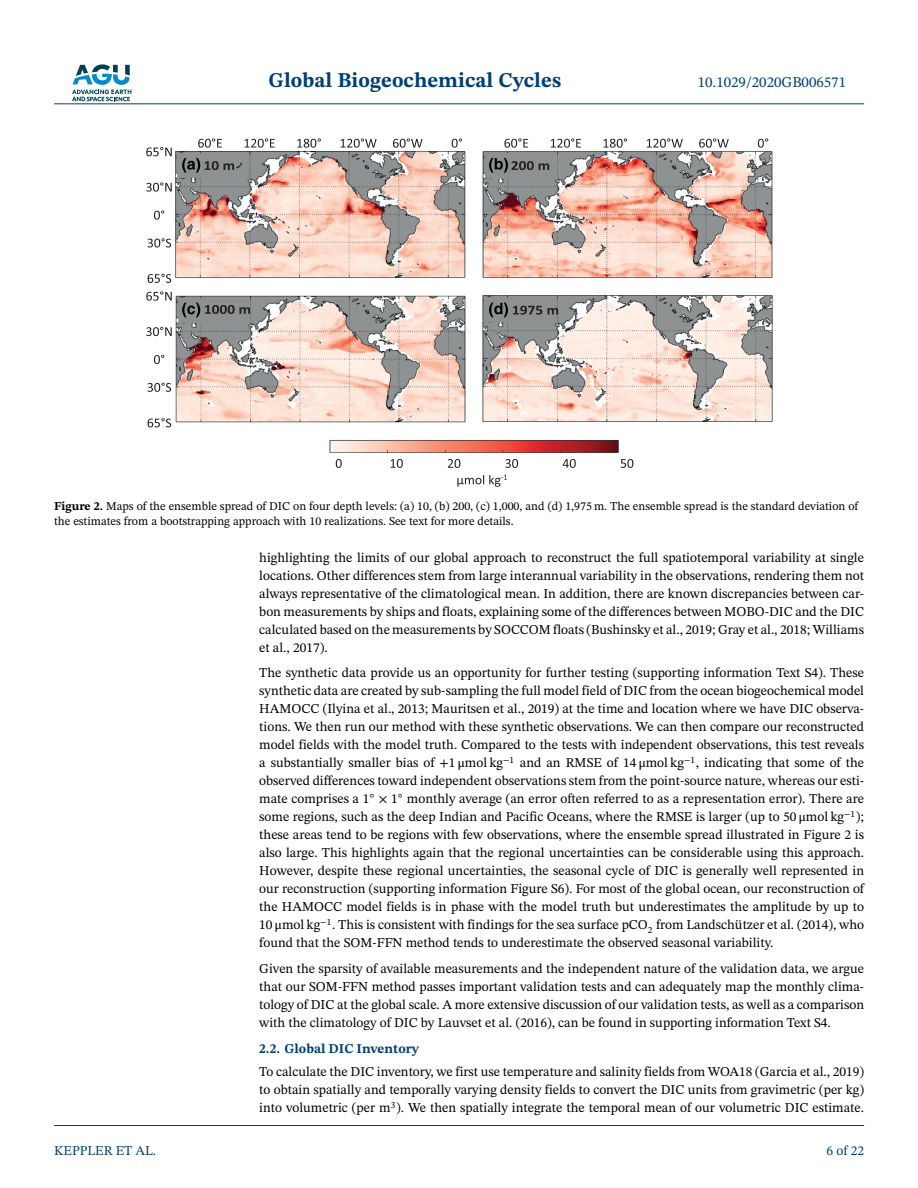
<style>
.page{position:relative;width:918px;height:1188px;background:#fff}
.page>*{position:absolute;margin:0;border:0;box-sizing:border-box;transform-origin:0 0}
.t1{font:700 21px "STIX Two Text";color:#004073}
.t2{font:15px "STIX Two Text";color:#004073}
.t3{font:13.5px/18px "STIX Two Text";color:#000;text-align:justify}
.t4{font:700 13.5px "STIX Two Text";color:#004073}
.t5{font:13.5px "STIX Two Text";color:#004073}
.t6{font:12px/15px "STIX Two Text";color:#000}
.s1{font-weight:700}
.s2{font-family:"STIX Math"}
</style>
<div class="page">
<svg style="left:72px;top:64px;width:59px;height:37px"></svg>
<hr style="left:54px;top:103px;width:810px;height:1px;background:#004073">
<img style="left:176px;top:151px;width:596px;height:302px">
<svg style="left:198px;top:138px;width:24px;height:10px"></svg>
<svg style="left:245px;top:138px;width:30px;height:10px"></svg>
<svg style="left:297px;top:138px;width:24px;height:10px"></svg>
<svg style="left:341px;top:138px;width:36px;height:10px"></svg>
<svg style="left:393px;top:138px;width:30px;height:10px"></svg>
<svg style="left:452px;top:138px;width:10px;height:10px"></svg>
<svg style="left:146px;top:182px;width:26px;height:10px"></svg>
<svg style="left:154px;top:210px;width:10px;height:10px"></svg>
<svg style="left:148px;top:238px;width:23px;height:9px"></svg>
<svg style="left:148px;top:274px;width:23px;height:9px"></svg>
<svg style="left:146px;top:147px;width:26px;height:9px"></svg>
<svg style="left:504px;top:138px;width:24px;height:10px"></svg>
<svg style="left:551px;top:138px;width:30px;height:10px"></svg>
<svg style="left:604px;top:138px;width:23px;height:10px"></svg>
<svg style="left:647px;top:138px;width:36px;height:10px"></svg>
<svg style="left:699px;top:138px;width:30px;height:10px"></svg>
<svg style="left:758px;top:138px;width:10px;height:10px"></svg>
<svg style="left:146px;top:327px;width:26px;height:9px"></svg>
<svg style="left:154px;top:355px;width:10px;height:9px"></svg>
<svg style="left:148px;top:383px;width:23px;height:9px"></svg>
<svg style="left:148px;top:418px;width:23px;height:9px"></svg>
<svg style="left:146px;top:291px;width:26px;height:10px"></svg>
<svg style="left:336px;top:459px;width:6px;height:9px"></svg>
<svg style="left:391px;top:459px;width:12px;height:9px"></svg>
<svg style="left:448px;top:459px;width:12px;height:9px"></svg>
<svg style="left:505px;top:459px;width:13px;height:9px"></svg>
<svg style="left:563px;top:459px;width:13px;height:9px"></svg>
<svg style="left:621px;top:459px;width:12px;height:9px"></svg>
<svg style="left:457px;top:475px;width:50px;height:12px"></svg>
<svg style="left:182px;top:158px;width:52px;height:15px"></svg>
<svg style="left:489px;top:158px;width:60px;height:15px"></svg>
<svg style="left:182px;top:303px;width:68px;height:14px"></svg>
<svg style="left:489px;top:303px;width:69px;height:14px"></svg>
<hr style="left:54px;top:1125px;width:810px;height:1px;background:#004073">
<h1 class="t1" style="left:269px;top:72px;width:294px">Global Biogeochemical Cycles</h1>
<p class="t2" style="left:698px;top:77px;width:150px">10.1029/2020GB006571</p>
<p class="t6" style="left:54px;top:500px;width:806px"><span class="s1">Figure 2.</span> Maps of the ensemble spread of DIC on four depth levels: (a) 10, (b) 200, (c) 1,000, and (d) 1,975 m. The ensemble spread is the standard deviation of the estimates from a bootstrapping approach with 10 realizations. See text for more details.</p>
<p class="t3" style="left:259px;top:550px;width:606px">highlighting the limits of our global approach to reconstruct the full spatiotemporal variability at single locations. Other differences stem from large interannual variability in the observations, rendering them not always representative of the climatological mean. In addition, there are known discrepancies between car&shy;bon measurements by ships and floats, explaining some of the differences between MOBO-DIC and the DIC calculated based on the measurements by SOCCOM floats (Bushinsky et al., 2019; Gray et al., 2018; Williams et al., 2017).</p>
<p class="t3" style="left:259px;top:665px;width:606px">The synthetic data provide us an opportunity for further testing (supporting information Text S4). These synthetic data are created by sub-sampling the full model field of DIC from the ocean biogeochemical model HAMOCC (Ilyina et al., 2013; Mauritsen et al., 2019) at the time and location where we have DIC observa&shy;tions. We then run our method with these synthetic observations. We can then compare our reconstructed model fields with the model truth. Compared to the tests with independent observations, this test reveals a substantially smaller bias of <span class="s2">+</span>1 <span class="s2">μ</span>mol kg<sup>−</sup><sup>1</sup> and an RMSE of 14 <span class="s2">μ</span>mol kg<sup>−</sup><sup>1</sup>, indicating that some of the observed differences toward independent observations stem from the point-source nature, whereas our esti&shy;mate comprises a 1<sup>◦</sup> <span class="s2">×</span> 1<sup>◦</sup> monthly average (an error often referred to as a representation error). There are some regions, such as the deep Indian and Pacific Oceans, where the RMSE is larger (up to 50 <span class="s2">μ</span>mol kg<sup>−</sup><sup>1</sup>); these areas tend to be regions with few observations, where the ensemble spread illustrated in Figure 2 is also large. This highlights again that the regional uncertainties can be considerable using this approach.<br>However, despite these regional uncertainties, the seasonal cycle of DIC is generally well represented in our reconstruction (supporting information Figure S6). For most of the global ocean, our reconstruction of the HAMOCC model fields is in phase with the model truth but underestimates the amplitude by up to 10 <span class="s2">μ</span>mol kg<sup>−</sup><sup>1</sup>. This is consistent with findings for the sea surface pCO<sub>2</sub> from Landschützer et al. (2014), who found that the SOM-FFN method tends to underestimate the observed seasonal variability.</p>
<p class="t3" style="left:259px;top:961px;width:606px">Given the sparsity of available measurements and the independent nature of the validation data, we argue that our SOM-FFN method passes important validation tests and can adequately map the monthly clima&shy;tology of DIC at the global scale. A more extensive discussion of our validation tests, as well as a comparison with the climatology of DIC by Lauvset et al. (2016), can be found in supporting information Text S4.</p>
<p class="t4" style="left:259px;top:1044px;width:161px">2.2. Global DIC Inventory</p>
<p class="t3" style="left:259px;top:1064px;width:606px">To calculate the DIC inventory, we first use temperature and salinity fields from WOA18 (Garcia et al., 2019) to obtain spatially and temporally varying density fields to convert the DIC units from gravimetric (per kg) into volumetric (per m<sup>3</sup>). We then spatially integrate the temporal mean of our volumetric DIC estimate.</p>
<p class="t5" style="left:54px;top:1145px;width:104px">KEPPLER ET AL.</p>
<p class="t5" style="left:827px;top:1145px;width:39px">6 of 22</p>
</div>
